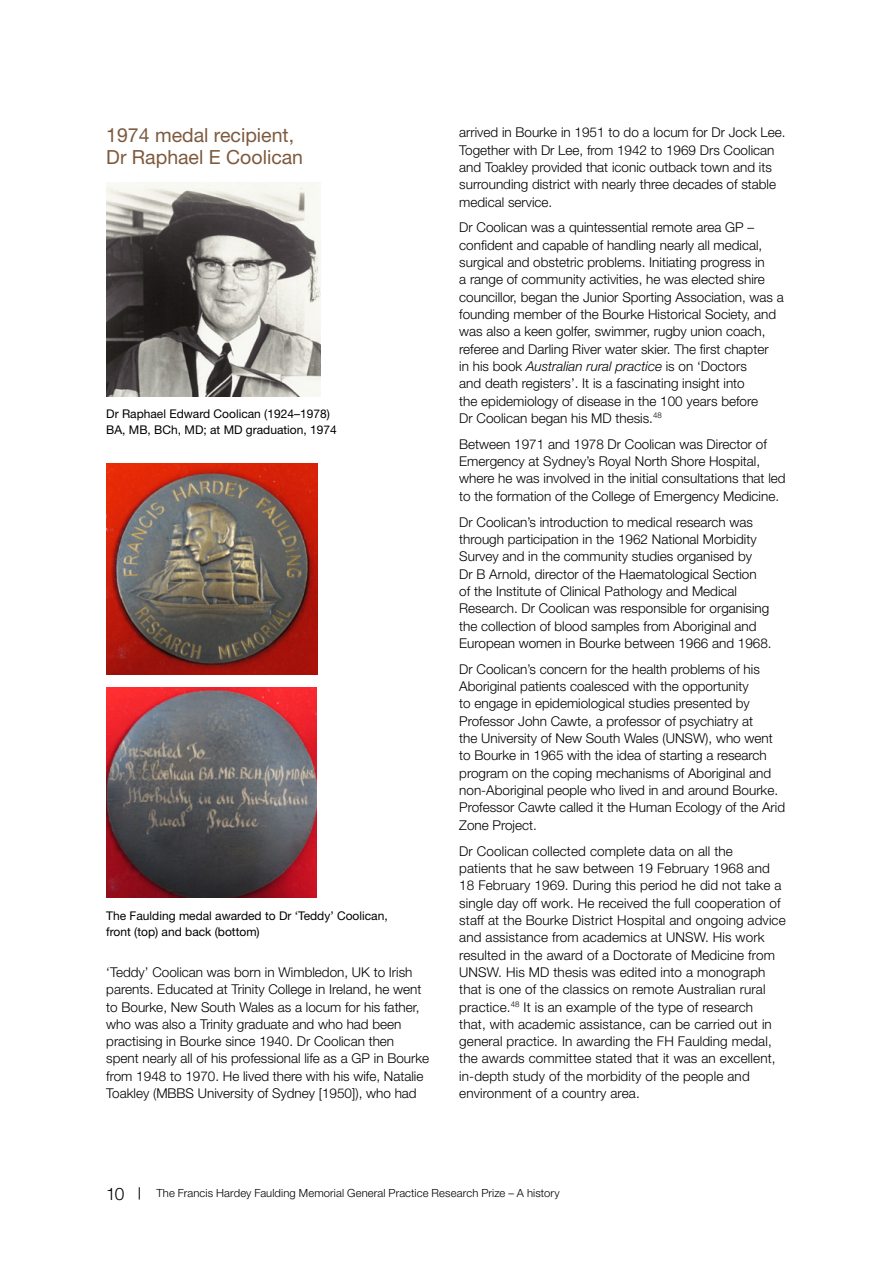
<style>
.page{position:relative;width:893px;height:1263px;background:#fff}
.page>*{position:absolute;margin:0;border:0;box-sizing:border-box;transform-origin:0 0}
.Head_D{font:19.5px/22.5px "Helvetica Neue LT Std";color:#7d5a3e}
.t1{font:300 17.25px "Helvetica Neue LT Std";color:#000}
.Body{font:300 13.5px/17.4px "Helvetica Neue LT Std";color:#000}
.Figure_text{font:12px/16.5px "Helvetica Neue LT Std";color:#000}
.t2{font:300 11.25px "Helvetica Neue LT Std";letter-spacing:.01em;color:#000}
.s1{font-style:italic}
</style>
<div class="page">
<svg style="left:139px;top:1187px;width:1px;height:12px"></svg>
<img style="left:106px;top:182px;width:215px;height:214px">
<img style="left:106px;top:463px;width:211px;height:211px">
<img style="left:106px;top:688px;width:211px;height:209px">
<p class="Head_D" style="left:106px;top:123px;width:198px">1974 medal recipient,<br>Dr Raphael E Coolican</p>
<p class="Figure_text" style="left:106px;top:405px;width:232px">Dr Raphael Edward Coolican (1924–1978)<br>BA, MB, BCh, MD; at MD graduation, 1974</p>
<p class="Figure_text" style="left:106px;top:907px;width:283px">The Faulding medal awarded to Dr ‘Teddy’ Coolican, front (top) and back (bottom)</p>
<p class="Body" style="left:106px;top:963px;width:324px">‘Teddy’ Coolican was born in Wimbledon, UK to Irish parents. Educated at Trinity College in Ireland, he went to Bourke, New South Wales as a locum for his father, who was also a Trinity graduate and who had been practising in Bourke since 1940. Dr Coolican then spent nearly all of his professional life as a GP in Bourke from 1948 to 1970. He lived there with his wife, Natalie Toakley (MBBS University of Sydney [1950]), who had</p>
<p class="Body" style="left:459px;top:123px;width:328px">arrived in Bourke in 1951 to do a locum for Dr Jock Lee.<br>Together with Dr Lee, from 1942 to 1969 Drs Coolican and Toakley provided that iconic outback town and its surrounding district with nearly three decades of stable medical service.</p>
<p class="Body" style="left:459px;top:219px;width:326px">Dr Coolican was a quintessential remote area GP – confident and capable of handling nearly all medical, surgical and obstetric problems. Initiating progress in<br>a range of community activities, he was elected shire councillor, began the Junior Sporting Association, was a founding member of the Bourke Historical Society, and was also a keen golfer, swimmer, rugby union coach, referee and Darling River water skier. The first chapter<br>in his book <span class="s1">Australian rural practice</span> is on ‘Doctors<br>and death registers’. It is a fascinating insight into<br>the epidemiology of disease in the 100 years before<br>Dr Coolican began his MD thesis.<sup>48</sup></p>
<p class="Body" style="left:459px;top:435px;width:328px">Between 1971 and 1978 Dr Coolican was Director of Emergency at Sydney’s Royal North Shore Hospital, where he was involved in the initial consultations that led to the formation of the College of Emergency Medicine.</p>
<p class="Body" style="left:459px;top:513px;width:314px">Dr Coolican’s introduction to medical research was through participation in the 1962 National Morbidity Survey and in the community studies organised by<br>Dr B Arnold, director of the Haematological Section<br>of the Institute of Clinical Pathology and Medical Research. Dr Coolican was responsible for organising the collection of blood samples from Aboriginal and European women in Bourke between 1966 and 1968.</p>
<p class="Body" style="left:459px;top:660px;width:327px">Dr Coolican’s concern for the health problems of his Aboriginal patients coalesced with the opportunity<br>to engage in epidemiological studies presented by Professor John Cawte, a professor of psychiatry at<br>the University of New South Wales (UNSW), who went to Bourke in 1965 with the idea of starting a research program on the coping mechanisms of Aboriginal and non-Aboriginal people who lived in and around Bourke.<br>Professor Cawte called it the Human Ecology of the Arid Zone Project.</p>
<p class="Body" style="left:459px;top:842px;width:328px">Dr Coolican collected complete data on all the<br>patients that he saw between 19 February 1968 and 18 February 1969. During this period he did not take a single day off work. He received the full cooperation of staff at the Bourke District Hospital and ongoing advice and assistance from academics at UNSW. His work resulted in the award of a Doctorate of Medicine from UNSW. His MD thesis was edited into a monograph that is one of the classics on remote Australian rural practice.<sup>48</sup> It is an example of the type of research<br>that, with academic assistance, can be carried out in general practice. In awarding the FH Faulding medal, the awards committee stated that it was an excellent, in-depth study of the morbidity of the people and environment of a country area.</p>
<p class="t1" style="left:106px;top:1183px;width:20px">10</p>
<p class="t2" style="left:156px;top:1186px;width:405px">The Francis Hardey Faulding Memorial General Practice Research Prize – A history</p>
</div>
